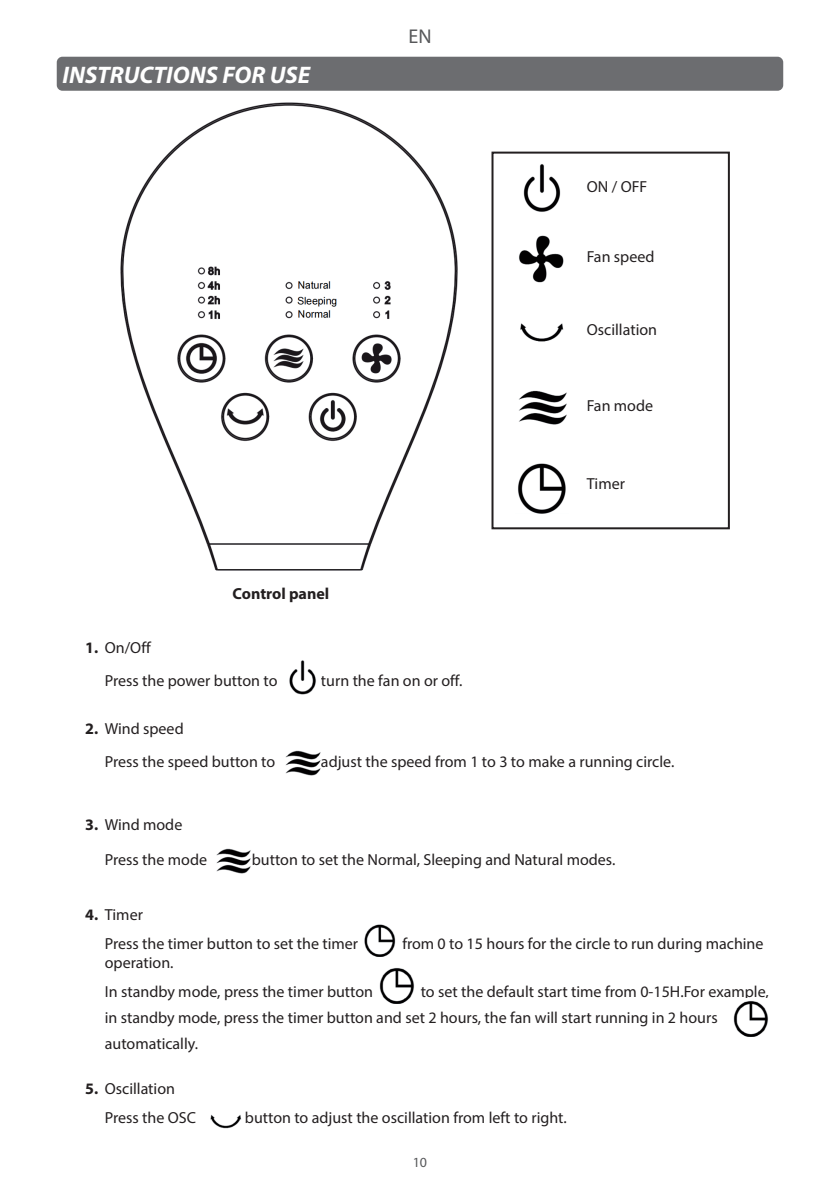
<style>
.page{position:relative;width:840px;height:1191px;background:#fff}
.page>*{position:absolute;margin:0;border:0;box-sizing:border-box;transform-origin:0 0}
.t1{font:italic 700 24px "Myriad Pro";color:#fff}
.t2{font:20px "Myriad Pro";color:#57585a}
.t3{font:16px/32.8px "Myriad Pro";color:#231f20}
.t4{font:700 16px "Myriad Pro";color:#231f20}
.t5{font:14px "Myriad Pro";color:#57585a}
.s1{font-weight:700}
</style>
<div class="page">
<div style="left:57px;top:57px;width:725px;height:34px;background:#6c6d70;border-radius:6px"></div>
<img style="left:120px;top:102px;width:338px;height:469px">
<div style="left:491px;top:152px;width:238px;height:377px;border:2px solid #231f20"></div>
<img style="left:523px;top:164px;width:38px;height:48px">
<img style="left:289px;top:660px;width:27px;height:35px">
<img style="left:519px;top:235px;width:45px;height:48px">
<img style="left:520px;top:323px;width:44px;height:19px">
<img style="left:210px;top:1114px;width:32px;height:15px">
<img style="left:519px;top:390px;width:48px;height:35px">
<img style="left:285px;top:750px;width:36px;height:26px">
<img style="left:216px;top:848px;width:35px;height:26px">
<img style="left:518px;top:463px;width:48px;height:50px">
<img style="left:364px;top:924px;width:32px;height:32px">
<img style="left:379px;top:968px;width:35px;height:35px">
<img style="left:733px;top:1001px;width:35px;height:35px">
<h1 class="t1" style="left:62px;top:59px;width:249px">INSTRUCTIONS FOR USE</h1>
<p class="t2" style="left:408px;top:24px;width:24px">EN</p>
<p class="t4" style="left:232px;top:583px;width:98px">Control panel</p>
<p class="t3" style="left:105px;top:631px;width:174px;text-indent:-20px"><span class="s1">1.</span> On/Off<br>Press the power button to</p>
<p class="t3" style="left:321px;top:663px;width:143px">turn the fan on or off.</p>
<p class="t3" style="left:586px;top:170px;width:62px">ON / OFF</p>
<p class="t3" style="left:586px;top:240px;width:69px">Fan speed</p>
<p class="t3" style="left:586px;top:312px;width:72px">Oscillation</p>
<p class="t3" style="left:586px;top:388px;width:68px">Fan mode</p>
<p class="t3" style="left:586px;top:467px;width:40px">Timer</p>
<p class="t3" style="left:105px;top:712px;width:172px;text-indent:-20px"><span class="s1">2.</span> Wind speed<br>Press the speed button to</p>
<p class="t3" style="left:321px;top:745px;width:355px">adjust the speed from 1 to 3 to make a running circle.</p>
<p class="t3" style="left:105px;top:808px;width:104px;line-height:34px;text-indent:-20px"><span class="s1">3.</span> Wind mode<br>Press the mode</p>
<p class="t3" style="left:85px;top:898px;width:59px"><span class="s1">4.</span> Timer</p>
<p class="t3" style="left:252px;top:842px;width:365px">button to set the Normal, Sleeping and Natural modes.</p>
<p class="t3" style="left:105px;top:926px;width:255px">Press the timer button to set the timer</p>
<p class="t3" style="left:402px;top:926px;width:362px">from 0 to 15 hours for the circle to run during machine</p>
<p class="t3" style="left:105px;top:946px;width:70px">operation.</p>
<p class="t3" style="left:105px;top:978px;width:665px;line-height:26px;text-indent:316px">to set the default start time from 0-15H.For example, in standby mode, press the timer button and set 2 hours, the fan will start running in 2 hours automatically.</p>
<p class="t3" style="left:105px;top:974px;width:270px">In standby mode, press the timer button</p>
<p class="t3" style="left:85px;top:1072px;width:91px"><span class="s1">5.</span> Oscillation</p>
<p class="t3" style="left:105px;top:1100px;width:93px">Press the OSC</p>
<p class="t3" style="left:245px;top:1100px;width:323px">button to adjust the oscillation from left to right.</p>
<p class="t5" style="left:412px;top:1154px;width:16px">10</p>
</div>
